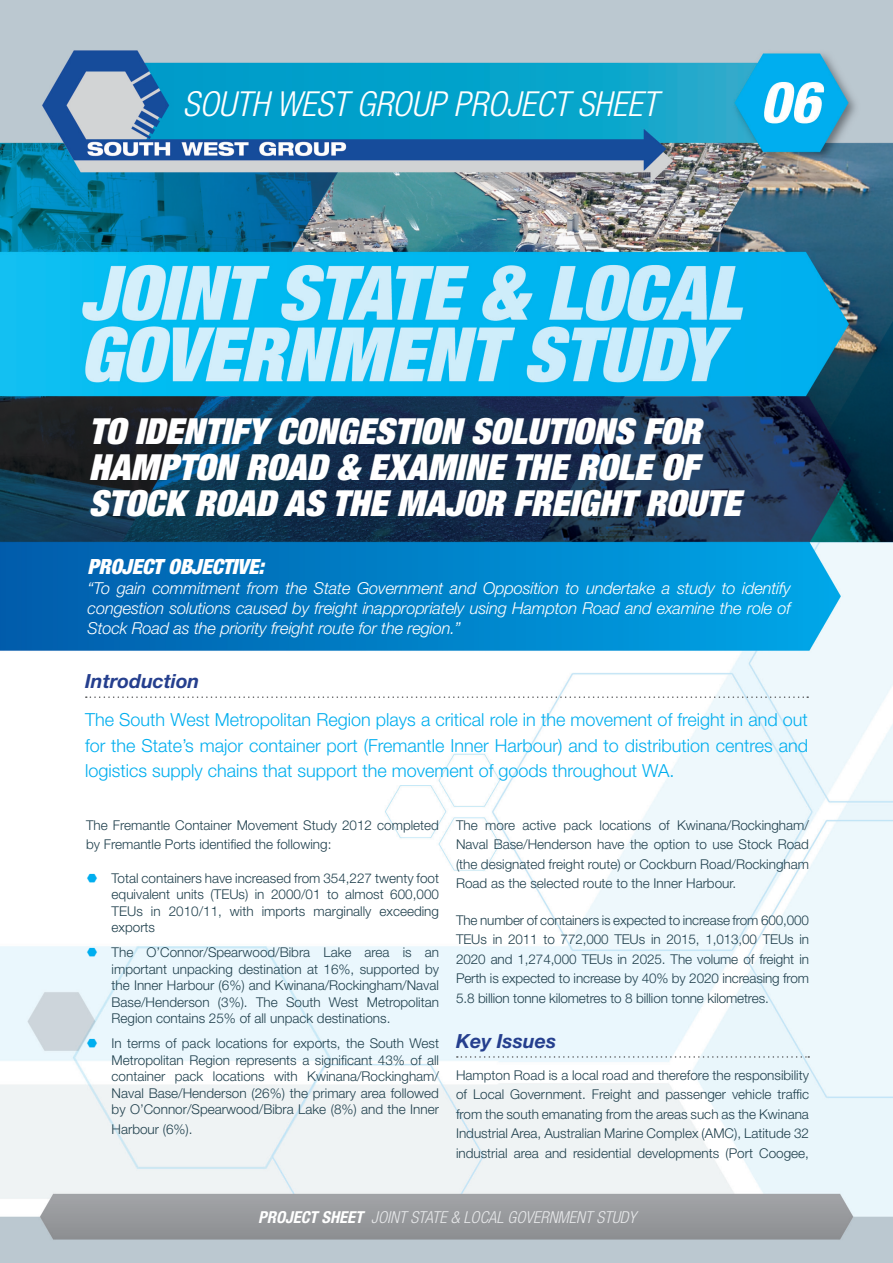
<style>
.page{position:relative;width:893px;height:1263px;background:#fff}
.page>*{position:absolute;margin:0;border:0;box-sizing:border-box;transform-origin:0 0}
.t1{font:italic 900 condensed 36px/36px "Helvetica Neue LT Std";color:#fff}
.Section_Header{font:italic 300 condensed 34.5px "Helvetica Neue LT Std";color:#fff}
.t2{font:italic 900 condensed 21px "Helvetica Neue LT Std";letter-spacing:-.005em;color:#fff}
.Heading_11pt_Bold_It{font:italic 700 19.5px "Helvetica Neue LT Std";color:#253f8e}
.First_Paragraph{font:300 18px/25.5px "Helvetica Neue LT Std";color:#00aeef;text-align:justify}
.t3{font:italic 300 16.5px/19.8px "Helvetica Neue LT Std";letter-spacing:-.01em;color:#fff;text-align:justify}
.t4{font:italic 300 condensed 16.5px "Helvetica Neue LT Std";color:#e6e7e9}
.Body{font:300 13.5px/19.5px "Helvetica Neue LT Std";color:#20404d;text-align:justify}
.Indent_Bullets{font:300 13.5px/16.5px "Helvetica Neue LT Std";color:#20404d;text-align:justify}
.s1{font-weight:700;color:#fff}
</style>
<div class="page">
<img style="left:0;top:0;width:893px;height:1263px">
<svg style="left:86px;top:696px;width:722px;height:2px"></svg>
<svg style="left:457px;top:1056px;width:352px;height:2px"></svg>
<svg style="left:87px;top:873px;width:10px;height:9px"></svg>
<svg style="left:87px;top:948px;width:10px;height:8px"></svg>
<svg style="left:87px;top:1039px;width:10px;height:8px"></svg>
<p class="Section_Header" style="left:183px;top:84px;width:476px">SOUTH WEST GROUP PROJECT SHEET</p>
<p class="t1" style="left:89px;top:413px;width:653px">TO IDENTIFY CONGESTION SOLUTIONS FOR<br>HAMPTON ROAD &amp; EXAMINE THE ROLE OF<br>STOCK ROAD AS THE MAJOR FREIGHT ROUTE</p>
<p class="t2" style="left:88px;top:554px;width:178px">PROJECT OBJECTIVE:</p>
<p class="t3" style="left:88px;top:578px;width:705px">“To gain commitment from the State Government and Opposition to undertake a study to identify congestion solutions caused by freight inappropriately using Hampton Road and examine the role of Stock Road as the priority freight route for the region.”</p>
<p class="Heading_11pt_Bold_It" style="left:85px;top:669px;width:116px">Introduction</p>
<p class="First_Paragraph" style="left:85px;top:707px;width:724px">The South West Metropolitan Region plays a critical role in the movement of freight in and out for the State’s major container port (Fremantle Inner Harbour) and to distribution centres and logistics supply chains that support the movement of goods throughout WA.</p>
<p class="Body" style="left:86px;top:815px;width:354px">The Fremantle Container Movement Study 2012 completed by Fremantle Ports identified the following:</p>
<p class="Indent_Bullets" style="left:112px;top:869px;width:329px">Total containers have increased from 354,227 twenty foot equivalent units (TEUs) in 2000/01 to almost 600,000<br>TEUs in 2010/11, with imports marginally exceeding exports</p>
<p class="Indent_Bullets" style="left:112px;top:944px;width:329px">The O’Connor/Spearwood/Bibra Lake area is an important unpacking destination at 16%, supported by the Inner Harbour (6%) and Kwinana/Rockingham/Naval Base/Henderson (3%). The South West Metropolitan Region contains 25% of all unpack destinations.</p>
<p class="Indent_Bullets" style="left:112px;top:1035px;width:329px">In terms of pack locations for exports, the South West Metropolitan Region represents a significant 43% of all container pack locations with Kwinana/Rockingham/ Naval Base/Henderson (26%) the primary area followed by O’Connor/Spearwood/Bibra Lake (8%) and the Inner</p>
<p class="Indent_Bullets" style="left:112px;top:1120px;width:83px">Harbour (6%).</p>
<p class="Body" style="left:456px;top:815px;width:354px">The more active pack locations of Kwinana/Rockingham/ Naval Base/Henderson have the option to use Stock Road (the designated freight route) or Cockburn Road/Rockingham Road as the selected route to the Inner Harbour.</p>
<p class="Body" style="left:456px;top:910px;width:354px">The number of containers is expected to increase from 600,000<br>TEUs in 2011 to 772,000 TEUs in 2015, 1,013,00 TEUs in 2020 and 1,274,000 TEUs in 2025. The volume of freight in Perth is expected to increase by 40% by 2020 increasing from 5.8 billion tonne kilometres to 8 billion tonne kilometres.</p>
<p class="Heading_11pt_Bold_It" style="left:456px;top:1029px;width:102px">Key Issues</p>
<p class="Body" style="left:456px;top:1065px;width:354px">Hampton Road is a local road and therefore the responsibility of Local Government. Freight and passenger vehicle traffic from the south emanating from the areas such as the Kwinana Industrial Area, Australian Marine Complex (AMC), Latitude 32 industrial area and residential developments (Port Coogee,</p>
<p class="t4" style="left:258px;top:1207px;width:379px"><span class="s1">PROJECT SHEET</span> JOINT STATE &amp; LOCAL GOVERNMENT STUDY</p>
</div>
